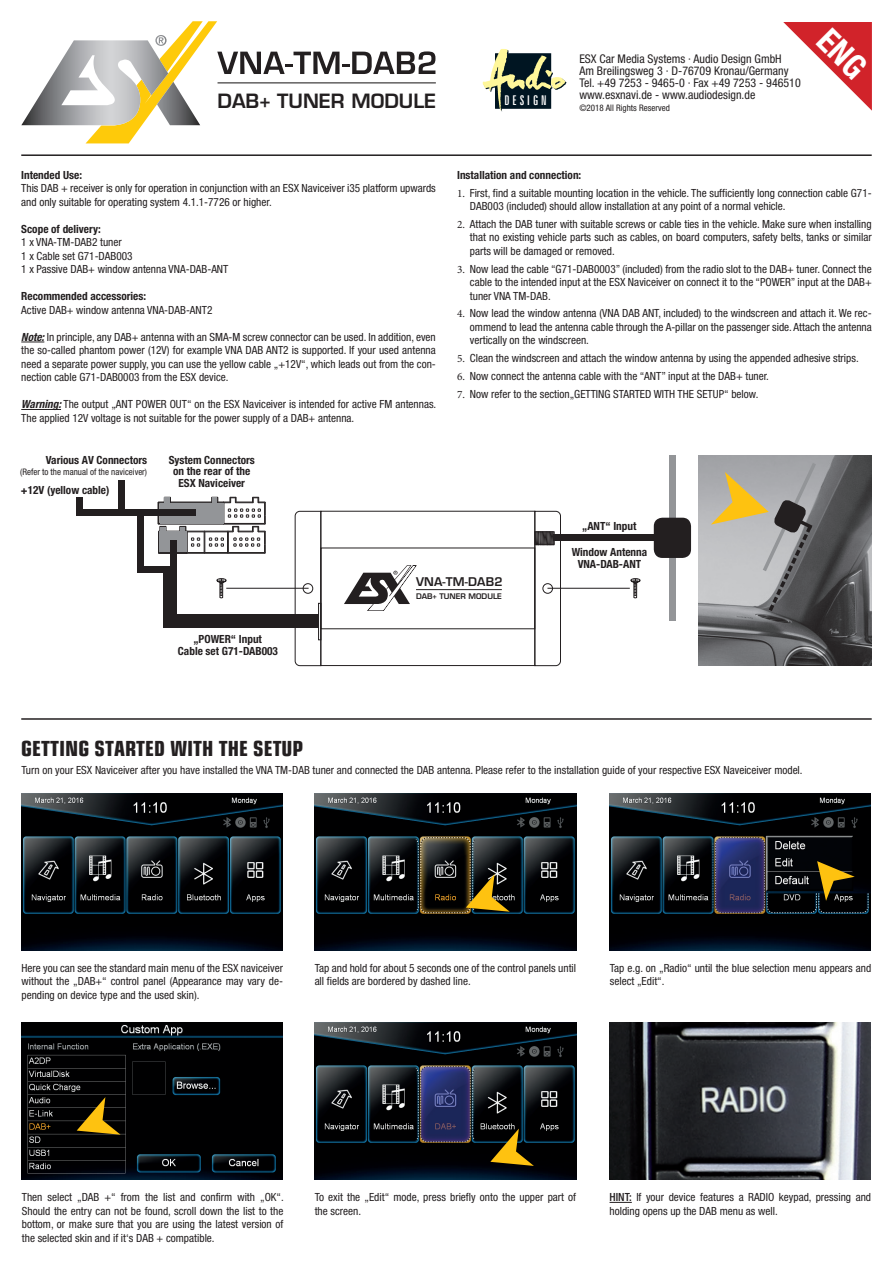
<style>
.page{position:relative;width:893px;height:1263px;background:#fff}
.page>*{position:absolute;margin:0;border:0;box-sizing:border-box;transform-origin:0 0}
.t1{font:700 condensed 21px "Eurostile";color:#231f20}
.t2{font:600 19.2px "Eurostile";color:#231f20}
.t3{font:extra-condensed 13.5px "Zurich BT";letter-spacing:.225em;color:#fff}
.t4{font:condensed 12px/12px "Helvetica Neue";color:#231f20}
.t5{font:600 11.7px "Eurostile";letter-spacing:.015em;color:#231f20}
.t6{font:condensed 11.25px/13.5px "Helvetica Neue";color:#231f20}
.t7{font:700 condensed 11.25px/11.6px "Helvetica Neue";color:#231f20;text-align:center}
.t8{font:condensed 9px "Helvetica Neue";color:#231f20}
.t9{font:600 7.5px "Eurostile";color:#231f20}
.s1{font-weight:700;font-style:italic}
.s2{font-family:"Minion Pro";font-stretch:normal}
.s3{font-weight:500}
</style>
<div class="page">
<img style="left:609px;top:794px;width:262px;height:157px">
<img style="left:21px;top:794px;width:262px;height:157px">
<svg style="left:817px;top:861px;width:38px;height:40px;background:#584711"></svg>
<img style="left:21px;top:1022px;width:262px;height:157px">
<img style="left:315px;top:794px;width:261px;height:157px">
<svg style="left:77px;top:1097px;width:44px;height:38px;background:#594509"></svg>
<svg style="left:466px;top:874px;width:44px;height:38px;background:#6c5819"></svg>
<img style="left:315px;top:1022px;width:261px;height:157px">
<svg style="left:490px;top:1128px;width:44px;height:38px;background:#57470f"></svg>
<svg style="left:609px;top:1202px;width:23px;height:1px"></svg>
<img style="left:609px;top:1022px;width:262px;height:157px">
<img style="left:483px;top:49px;width:83px;height:62px">
<hr style="left:21px;top:154px;width:851px;height:2px;background:#231f20">
<hr style="left:21px;top:718px;width:851px;height:2px;background:#231f20">
<svg style="left:21px;top:342px;width:23px;height:1px"></svg>
<hr style="left:21px;top:409px;width:40px;height:1px;background:#231f20">
<svg style="left:158px;top:497px;width:108px;height:57px"></svg>
<div style="left:321px;top:511px;width:214px;height:155px;border:1px solid #231f20"></div>
<svg style="left:344px;top:565px;width:73px;height:46px"></svg>
<hr style="left:416px;top:589px;width:86px;height:1px;background:#231f20">
<svg style="left:534px;top:511px;width:27px;height:155px"></svg>
<div style="left:543px;top:583px;width:10px;height:10px;border:1px solid #231f20;border-radius:50%"></div>
<svg style="left:295px;top:511px;width:26px;height:155px"></svg>
<div style="left:303px;top:583px;width:10px;height:10px;border:1px solid #231f20;border-radius:50%"></div>
<div style="left:318px;top:603px;width:3px;height:37px;border:1px solid #231f20"></div>
<svg style="left:217px;top:578px;width:10px;height:20px"></svg>
<svg style="left:631px;top:578px;width:10px;height:20px"></svg>
<div style="left:164px;top:568px;width:6px;height:59px;background:#231f20"></div>
<div style="left:164px;top:615px;width:155px;height:6px;background:#231f20"></div>
<div style="left:164px;top:621px;width:155px;height:6px;background:#231f20"></div>
<div style="left:138px;top:566px;width:32px;height:6px;background:#231f20"></div>
<div style="left:138px;top:510px;width:6px;height:62px;background:#231f20"></div>
<div style="left:77px;top:497px;width:6px;height:19px;background:#231f20"></div>
<div style="left:119px;top:480px;width:6px;height:35px;background:#231f20"></div>
<div style="left:553px;top:535px;width:118px;height:6px;background:#231f20"></div>
<div style="left:669px;top:520px;width:6px;height:101px;background:#939598"></div>
<div style="left:669px;top:455px;width:6px;height:100px;background:#939598"></div>
<hr style="left:226px;top:588px;width:83px;height:1px;background:#231f20">
<hr style="left:547px;top:588px;width:83px;height:1px;background:#231f20">
<div style="left:654px;top:518px;width:37px;height:40px;background:#231f20;border-radius:9px"></div>
<img style="left:698px;top:455px;width:173px;height:210px">
<svg style="left:711px;top:459px;width:108px;height:156px;background:#a19e96"></svg>
<div style="left:160px;top:532px;width:27px;height:20px;background:#939598"></div>
<div style="left:160px;top:503px;width:64px;height:20px;background:#939598"></div>
<div style="left:161px;top:527px;width:5px;height:20px;background:#939598"></div>
<div style="left:165px;top:497px;width:5px;height:20px;background:#939598"></div>
<div style="left:180px;top:527px;width:5px;height:20px;background:#939598"></div>
<div style="left:212px;top:497px;width:5px;height:20px;background:#939598"></div>
<div style="left:170px;top:540px;width:6px;height:87px;background:#231f20"></div>
<div style="left:138px;top:509px;width:57px;height:7px;background:#231f20"></div>
<div style="left:77px;top:509px;width:64px;height:7px;background:#231f20"></div>
<hr style="left:218px;top:82px;width:218px;height:1px;background:#231f20">
<img style="left:21px;top:40px;width:65px;height:85px">
<svg style="left:86px;top:21px;width:349px;height:122px"></svg>
<svg style="left:783px;top:22px;width:89px;height:89px"></svg>
<h2 class="t2" style="left:218px;top:88px;width:220px">DAB+ TUNER MODULE</h2>
<p class="t3" style="left:504px;top:93px;width:44px">DESIGN</p>
<p class="t4" style="left:579px;top:52px;width:223px">ESX Car Media Systems · Audio Design GmbH<br>Am Breilingsweg 3 · D-76709 Kronau/Germany Tel. +49 7253 - 9465-0 · Fax +49 7253 - 946510 www.esxnavi.de - www.audiodesign.de</p>
<p class="t8" style="left:579px;top:102px;width:92px">©2018 All Rights Reserved</p>
<p class="t7" style="left:21px;top:169px;width:62px">Intended Use:</p>
<p class="t6" style="left:21px;top:182px;width:416px">This DAB + receiver is only for operation in conjunction with an ESX Naviceiver i35 platform upwards and only suitable for operating system 4.1.1-7726 or higher.</p>
<p class="t7" style="left:21px;top:223px;width:81px">Scope of delivery:</p>
<p class="t6" style="left:21px;top:236px;width:209px">1 x VNA-TM-DAB2 tuner<br>1 x Cable set G71-DAB003<br>1 x Passive DAB+ window antenna VNA-DAB-ANT</p>
<p class="t7" style="left:21px;top:290px;width:126px">Recommended accessories:</p>
<p class="t6" style="left:21px;top:303px;width:193px">Active DAB+ window antenna VNA-DAB-ANT2</p>
<p class="t6" style="left:21px;top:330px;width:416px;text-align:justify"><span class="s1">Note:</span> In principle, any DAB+ antenna with an SMA-M screw connector can be used. In addition, even the so-called phantom power (12V) for example VNA DAB ANT2 is supported. If your used antenna need a separate power supply, you can use the yellow cable „+12V“, which leads out from the con&shy;nection cable G71-DAB0003 from the ESX device.</p>
<p class="t6" style="left:21px;top:398px;width:417px"><span class="s1">Warning:</span> The output „ANT POWER OUT“ on the ESX Naviceiver is intended for active FM antennas.<br>The applied 12V voltage is not suitable for the power supply of a DAB+ antenna.</p>
<p class="t7" style="left:46px;top:454px;width:103px">Various AV Connectors</p>
<p class="t8" style="left:20px;top:467px;width:128px">(Refer to the manual of the naviceiver)</p>
<p class="t7" style="left:21px;top:484px;width:90px">+12V (yellow cable)</p>
<p class="t7" style="left:169px;top:454px;width:88px">System Connectors on the rear of the<br>ESX Naviceiver</p>
<p class="t7" style="left:457px;top:169px;width:126px">Installation and connection:</p>
<p class="t6" style="left:470px;top:186px;width:403px;text-indent:-13px"><span class="s2">1.</span> First, find a suitable mounting location in the vehicle. The sufficiently long connection cable G71-<br>DAB003 (included) should allow installation at any point of a normal vehicle.</p>
<p class="t6" style="left:470px;top:217px;width:403px;text-align:justify;text-indent:-13px"><span class="s2">2.</span> Attach the DAB tuner with suitable screws or cable ties in the vehicle. Make sure when installing that no existing vehicle parts such as cables, on board computers, safety belts, tanks or similar parts will be damaged or removed.</p>
<p class="t6" style="left:470px;top:262px;width:403px;text-align:justify;text-indent:-13px"><span class="s2">3.</span> Now lead the cable “G71-DAB0003” (included) from the radio slot to the DAB+ tuner. Connect the cable to the intended input at the ESX Naviceiver on connect it to the “POWER” input at the DAB+ tuner VNA TM-DAB.</p>
<p class="t6" style="left:470px;top:307px;width:403px;text-align:justify;text-indent:-13px"><span class="s2">4.</span> Now lead the window antenna (VNA DAB ANT, included) to the windscreen and attach it. We rec&shy;ommend to lead the antenna cable through the A-pillar on the passenger side. Attach the antenna vertically on the windscreen.</p>
<p class="t6" style="left:457px;top:351px;width:403px"><span class="s2">5.</span> Clean the windscreen and attach the window antenna by using the appended adhesive strips.</p>
<p class="t6" style="left:457px;top:369px;width:313px"><span class="s2">6.</span> Now connect the antenna cable with the “ANT” input at the DAB+ tuner.</p>
<p class="t6" style="left:457px;top:387px;width:303px"><span class="s2">7.</span> Now refer to the section„GETTING STARTED WITH THE SETUP“ below.</p>
<p class="t7" style="left:582px;top:520px;width:56px">„ANT“ Input</p>
<p class="t7" style="left:572px;top:546px;width:77px">Window Antenna<br>VNA-DAB-ANT</p>
<p class="t7" style="left:193px;top:633px;width:70px">„POWER“ Input</p>
<p class="t7" style="left:178px;top:645px;width:101px">Cable set G71-DAB003</p>
<p class="t5" style="left:416px;top:574px;width:88px">VNA-TM-DAB2</p>
<p class="t9" style="left:416px;top:592px;width:87px">DAB+ TUNER MODULE</p>
<h1 class="t1" style="left:21px;top:735px;width:283px">GETTING STARTED WITH THE SETUP</h1>
<p class="t6" style="left:22px;top:763px;width:783px">Turn on your ESX Naviceiver after you have installed the VNA TM-DAB tuner and connected the DAB antenna. Please refer to the installation guide of your respective ESX Naveiceiver model.</p>
<p class="t6" style="left:22px;top:961px;width:263px;text-align:justify">Here you can see the standard main menu of the ESX naviceiver without the „DAB+“ control panel (Appearance may vary de&shy;pending on device type and the used skin).</p>
<p class="t6" style="left:315px;top:961px;width:263px">Tap and hold for about 5 seconds one of the control panels until all fields are bordered by dashed line.</p>
<p class="t6" style="left:610px;top:961px;width:263px">Tap e.g. on „Radio“ until the blue selection menu appears and select „Edit“.</p>
<p class="t6" style="left:22px;top:1190px;width:263px;text-align:justify">Then select „DAB +“ from the list and confirm with „OK“.<br>Should the entry can not be found, scroll down the list to the bottom, or make sure that you are using the latest version of the selected skin and if it‘s DAB + compatible.</p>
<p class="t6" style="left:315px;top:1190px;width:263px">To exit the „Edit“ mode, press briefly onto the upper part of the screen.</p>
<p class="t6" style="left:609px;top:1190px;width:263px"><span class="s3">HINT:</span> If your device features a RADIO keypad, pressing and holding opens up the DAB menu as well.</p>
</div>
